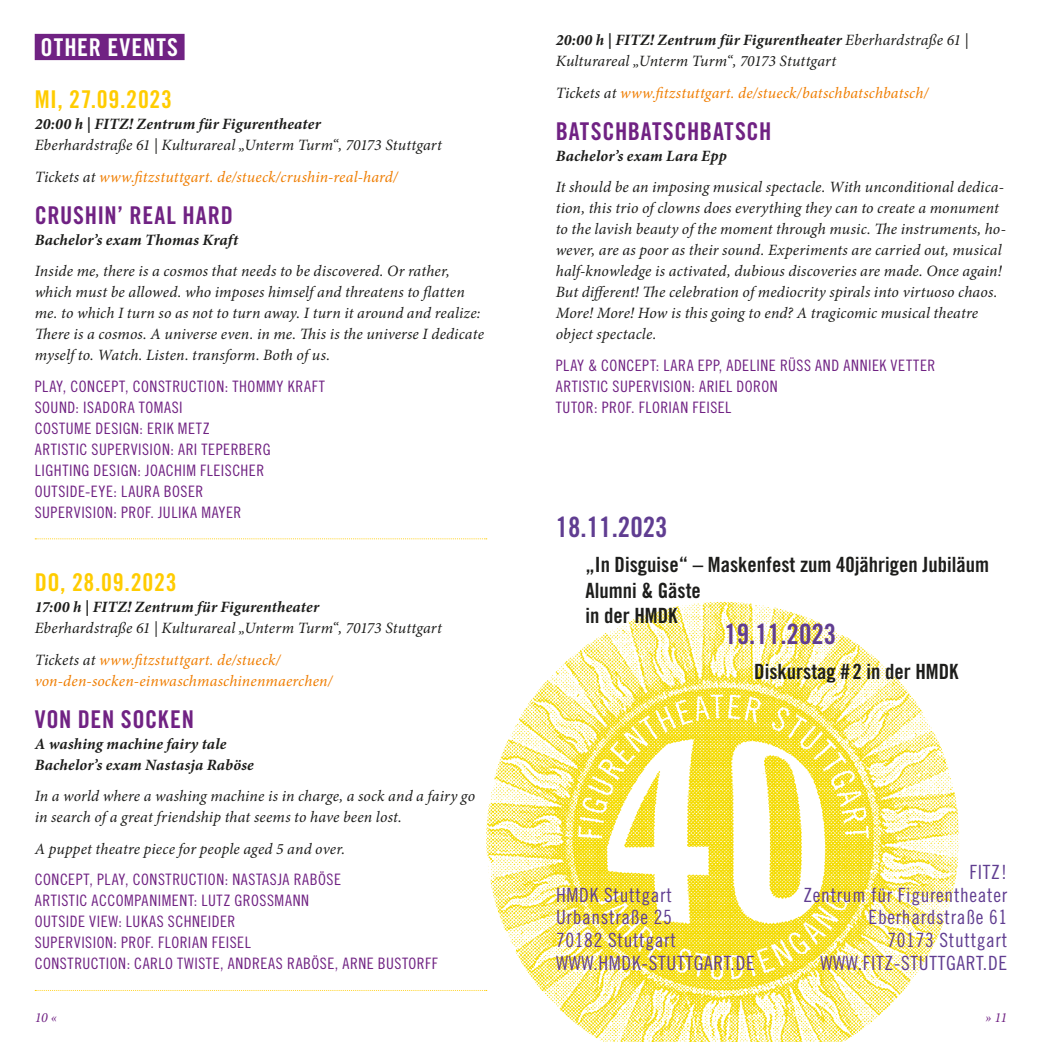
<style>
.page{position:relative;width:1042px;height:1042px;background:#fff}
.page>*{position:absolute;margin:0;border:0;box-sizing:border-box;transform-origin:0 0}
.t1{font:28px "Trade Gothic Bold Cond Twenty";color:#603d91}
.t2{font:24.5px "Trade Gothic Bold Cond Twenty";letter-spacing:.03em;color:#702283}
.t3{font:24.5px "Trade Gothic Bold Cond Twenty";letter-spacing:.03em;color:#fc0}
.t4{font:24.5px "Trade Gothic Bold Cond Twenty";letter-spacing:.04em;color:#fff}
.t5{font:21px/25.2px "Trade Gothic Bold Cond Twenty";color:#1d1d1b}
.t6{font:19.6px/22.6px "Trade Gothic Cond Eighteen";letter-spacing:.035em;color:#603d91}
.t7{font:italic 15.75px/21px "Minion Pro";letter-spacing:.01em;color:#1d1d1b}
.t8{font:15.75px/21px "Trade Gothic Cond Eighteen";letter-spacing:.035em;color:#702283}
.t9{font:italic 700 15.75px/21px "Minion Pro";letter-spacing:.01em;color:#1d1d1b}
.t10{font:italic 15.75px "Minion Pro";letter-spacing:.01em;color:#ef7d00}
.t11{font:italic 14px "Minion Pro";color:#702283}
.s1{color:#ef7d00}
.s2{font-weight:700}
.s3{color:#1d1d1b}
</style>
<div class="page">
<div style="left:35px;top:34px;width:150px;height:26px;background:#702283"></div>
<svg style="left:35px;top:538px;width:452px;height:1px"></svg>
<svg style="left:35px;top:990px;width:451px;height:1px"></svg>
<img style="left:486px;top:602px;width:473px;height:440px">
<h2 class="t4" style="left:41px;top:32px;width:139px">OTHER EVENTS</h2>
<h2 class="t3" style="left:35px;top:85px;width:139px">MI, 27.09.2023</h2>
<p class="t9" style="left:35px;top:113px;width:288px">20:00 h | FITZ! Zentrum für Figurentheater</p>
<p class="t7" style="left:35px;top:129px;width:409px;line-height:31.5px">Eberhardstraße 61 | Kulturareal „Unterm Turm“, 70173 Stuttgart<br>Tickets at <span class="s1">www.fitzstuttgart. de/stueck/crushin-real-hard/</span></p>
<h2 class="t2" style="left:35px;top:200px;width:200px">CRUSHIN’ REAL HARD</h2>
<p class="t9" style="left:35px;top:229px;width:205px">Bachelor’s exam Thomas Kraft</p>
<p class="t7" style="left:35px;top:261px;width:451px">Inside me, there is a cosmos that needs to be discovered. Or rather, which must be allowed. who imposes himself and threatens to flatten me. to which I turn so as not to turn away. I turn it around and realize:<br>There is a cosmos. A universe even. in me. This is the universe I dedicate myself to. Watch. Listen. transform. Both of us.</p>
<p class="t8" style="left:35px;top:375px;width:292px">PLAY, CONCEPT, CONSTRUCTION: THOMMY KRAFT<br>SOUND: ISADORA TOMASI<br>COSTUME DESIGN: ERIK METZ<br>ARTISTIC SUPERVISION: ARI TEPERBERG<br>LIGHTING DESIGN: JOACHIM FLEISCHER<br>OUTSIDE-EYE: LAURA BOSER<br>SUPERVISION: PROF. JULIKA MAYER</p>
<h2 class="t3" style="left:35px;top:568px;width:143px">DO, 28.09.2023</h2>
<p class="t9" style="left:35px;top:596px;width:286px">17:00 h | FITZ! Zentrum für Figurentheater</p>
<p class="t7" style="left:35px;top:612px;width:409px;line-height:31.5px">Eberhardstraße 61 | Kulturareal „Unterm Turm“, 70173 Stuttgart<br>Tickets at <span class="s1">www.fitzstuttgart. de/stueck/</span></p>
<p class="t10" style="left:35px;top:670px;width:300px">von-den-socken-einwaschmaschinenmaerchen/</p>
<h2 class="t2" style="left:35px;top:704px;width:161px">VON DEN SOCKEN</h2>
<p class="t9" style="left:35px;top:733px;width:221px">A washing machine fairy tale<br>Bachelor’s exam Nastasja Raböse</p>
<p class="t7" style="left:35px;top:786px;width:442px">In a world where a washing machine is in charge, a sock and a fairy go in search of a great friendship that seems to have been lost.</p>
<p class="t7" style="left:35px;top:838px;width:312px">A puppet theatre piece for people aged 5 and over.</p>
<p class="t8" style="left:35px;top:869px;width:405px">CONCEPT, PLAY, CONSTRUCTION: NASTASJA RABÖSE<br>ARTISTIC ACCOMPANIMENT: LUTZ GROSSMANN<br>OUTSIDE VIEW: LUKAS SCHNEIDER<br>SUPERVISION: PROF. FLORIAN FEISEL<br>CONSTRUCTION: CARLO TWISTE, ANDREAS RABÖSE, ARNE BUSTORFF</p>
<p class="t7" style="left:556px;top:30px;width:414px"><span class="s2">20:00 h | FITZ! Zentrum für Figurentheater</span> Eberhardstraße 61 |<br>Kulturareal „Unterm Turm“, 70173 Stuttgart</p>
<p class="t10" style="left:556px;top:82px;width:375px"><span class="s3">Tickets at</span> www.fitzstuttgart. de/stueck/batschbatschbatsch/</p>
<h2 class="t2" style="left:556px;top:116px;width:217px">BATSCHBATSCHBATSCH</h2>
<p class="t9" style="left:556px;top:145px;width:173px">Bachelor’s exam Lara Epp</p>
<p class="t7" style="left:556px;top:177px;width:452px">It should be an imposing musical spectacle. With unconditional dedica&shy;tion, this trio of clowns does everything they can to create a monument to the lavish beauty of the moment through music. The instruments, ho&shy;wever, are as poor as their sound. Experiments are carried out, musical half-knowledge is activated, dubious discoveries are made. Once again!<br>But different! The celebration of mediocrity spirals into virtuoso chaos.<br>More! More! How is this going to end? A tragicomic musical theatre object spectacle.</p>
<p class="t8" style="left:556px;top:354px;width:381px">PLAY &amp; CONCEPT: LARA EPP, ADELINE RÜSS AND ANNIEK VETTER<br>ARTISTIC SUPERVISION: ARIEL DORON<br>TUTOR: PROF. FLORIAN FEISEL</p>
<h1 class="t1" style="left:556px;top:510px;width:113px">18.11.2023</h1>
<h3 class="t5" style="left:585px;top:552px;width:405px">„In Disguise“ – Maskenfest zum 40jährigen Jubiläum<br>Alumni &amp; Gäste<br>in der HMDK</h3>
<h1 class="t1" style="left:724px;top:617px;width:113px">19.11.2023</h1>
<h3 class="t5" style="left:754px;top:659px;width:206px">Diskurstag # 2 in der HMDK</h3>
<p class="t6" style="left:556px;top:883px;width:200px">HMDK Stuttgart<br>Urbanstraße 25<br>70182 Stuttgart<br>WWW.HMDK-STUTTGART.DE</p>
<p class="t6" style="left:803px;top:861px;width:205px;text-align:right">FITZ!<br>Zentrum für Figurentheater<br>Eberhardstraße 61<br>70173 Stuttgart<br>WWW.FITZ-STUTTGART.DE</p>
<p class="t11" style="left:35px;top:1008px;width:24px">10 «</p>
<p class="t11" style="left:985px;top:1008px;width:24px">» 11</p>
</div>
